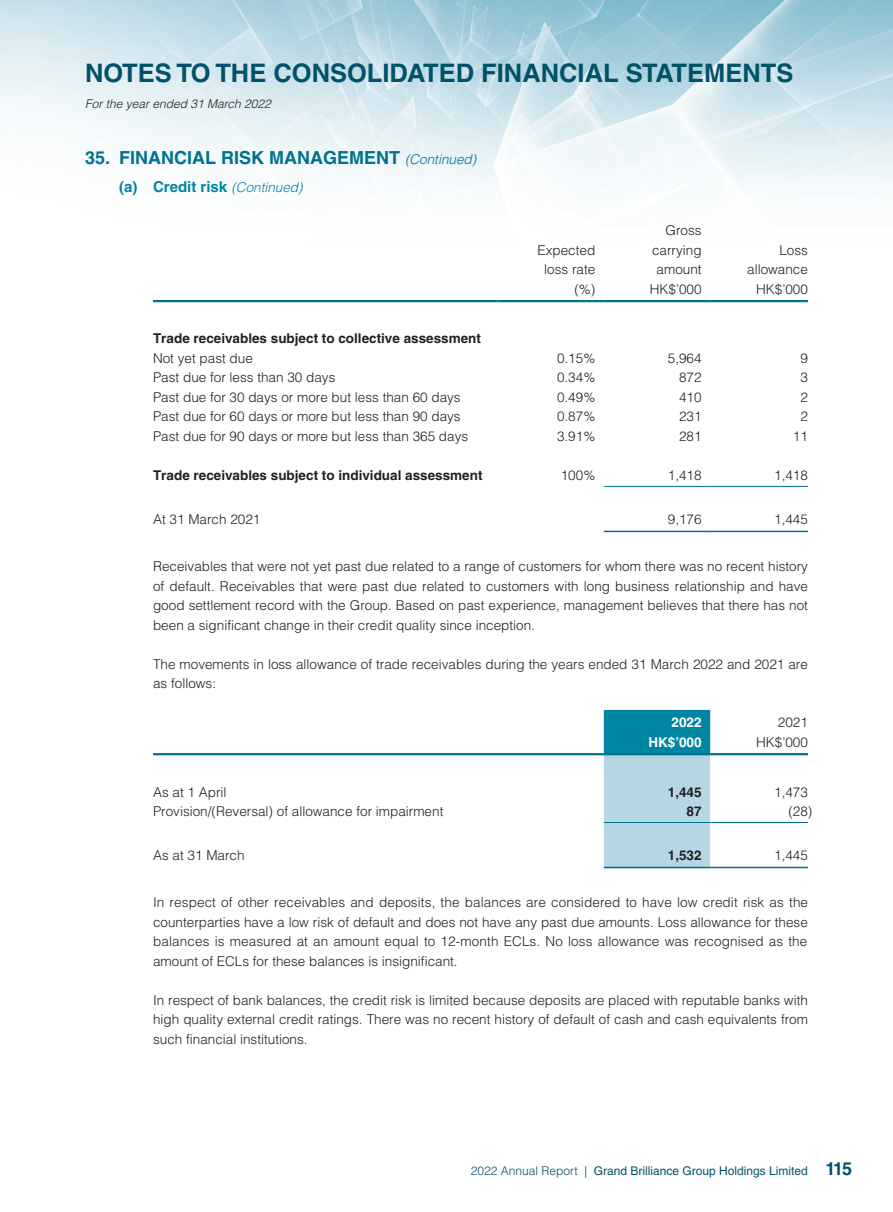
<style>
.page{position:relative;width:893px;height:1212px;background:#fff}
.page>*{position:absolute;margin:0;border:0;box-sizing:border-box;transform-origin:0 0}
.t1{font:700 25.5px "Helvetica LT Std";color:#005268}
._01_H1{font:700 18px "Helvetica LT Std";color:#00718e}
.t2{font:700 18px "Helvetica LT Std";color:#005268}
._02_H2{font:700 15px "Helvetica LT Std";color:#0086a2}
._00_txt{font:300 13.5px/19.5px "Helvetica LT Std";color:#231f20;text-align:justify}
._50_Table_txt{font:300 13.5px "Helvetica LT Std";color:#231f20}
._50_Table_txt-2{font:700 13.5px "Helvetica LT Std";color:#231f20}
._50_Table_txt-3{font:700 13.5px "Helvetica LT Std";color:#fff}
.t3{font:12px "Helvetica LT Std";color:#005268}
.t4{font:italic 300 12px "Helvetica LT Std";color:#231f20}
.s1{font-weight:300;font-style:italic;font-size:13.5px}
.s2{font-weight:300}
</style>
<div class="page">
<img style="left:0;top:0;width:893px;height:533px">
<hr style="left:153px;top:300px;width:344px;height:2px;background:#00718e">
<hr style="left:497px;top:300px;width:107px;height:2px;background:#00718e">
<hr style="left:604px;top:300px;width:106px;height:2px;background:#00718e">
<hr style="left:710px;top:300px;width:98px;height:2px;background:#00718e">
<hr style="left:604px;top:486px;width:106px;height:1px;background:#00718e">
<hr style="left:710px;top:486px;width:98px;height:1px;background:#00718e">
<hr style="left:604px;top:531px;width:106px;height:1px;background:#00718e">
<hr style="left:710px;top:531px;width:98px;height:1px;background:#00718e">
<svg style="left:604px;top:710px;width:106px;height:157px"></svg>
<hr style="left:153px;top:753px;width:451px;height:2px;background:#00718e">
<hr style="left:604px;top:753px;width:106px;height:2px;background:#00718e">
<hr style="left:710px;top:753px;width:98px;height:2px;background:#00718e">
<hr style="left:604px;top:822px;width:106px;height:1px;background:#00718e">
<hr style="left:710px;top:822px;width:98px;height:1px;background:#00718e">
<hr style="left:604px;top:867px;width:106px;height:1px;background:#00718e">
<hr style="left:710px;top:867px;width:98px;height:1px;background:#00718e">
<h1 class="t1" style="left:85px;top:58px;width:710px">NOTES TO THE CONSOLIDATED FINANCIAL STATEMENTS</h1>
<p class="t4" style="left:85px;top:96px;width:187px">For the year ended 31 March 2022</p>
<p class="_01_H1" style="left:85px;top:146px;width:393px">35. FINANCIAL RISK MANAGEMENT <span class="s1">(Continued)</span></p>
<p class="_02_H2" style="left:119px;top:177px;width:185px">(a) Credit risk <span class="s1">(Continued)</span></p>
<p class="_50_Table_txt" style="left:537px;top:241px;width:59px">Expected</p>
<p class="_50_Table_txt" style="left:544px;top:261px;width:53px">loss rate</p>
<p class="_50_Table_txt" style="left:666px;top:222px;width:38px">Gross</p>
<p class="_50_Table_txt" style="left:652px;top:241px;width:51px">carrying</p>
<p class="_50_Table_txt" style="left:657px;top:261px;width:47px">amount</p>
<p class="_50_Table_txt" style="left:779px;top:241px;width:30px">Loss</p>
<p class="_50_Table_txt" style="left:747px;top:261px;width:62px">allowance</p>
<p class="_50_Table_txt" style="left:574px;top:280px;width:22px">(%)</p>
<p class="_50_Table_txt" style="left:650px;top:280px;width:53px">HK$’000</p>
<p class="_50_Table_txt" style="left:756px;top:280px;width:53px">HK$’000</p>
<p class="_50_Table_txt-2" style="left:153px;top:330px;width:329px">Trade receivables subject to collective assessment</p>
<p class="_50_Table_txt" style="left:153px;top:350px;width:101px">Not yet past due</p>
<p class="_50_Table_txt" style="left:557px;top:350px;width:40px">0.15%</p>
<p class="_50_Table_txt" style="left:668px;top:350px;width:35px">5,964</p>
<p class="_50_Table_txt" style="left:800px;top:350px;width:9px">9</p>
<p class="_50_Table_txt" style="left:153px;top:369px;width:184px">Past due for less than 30 days</p>
<p class="_50_Table_txt" style="left:557px;top:369px;width:40px">0.34%</p>
<p class="_50_Table_txt" style="left:679px;top:369px;width:24px">872</p>
<p class="_50_Table_txt" style="left:800px;top:369px;width:9px">3</p>
<p class="_50_Table_txt" style="left:153px;top:389px;width:309px">Past due for 30 days or more but less than 60 days</p>
<p class="_50_Table_txt" style="left:557px;top:389px;width:40px">0.49%</p>
<p class="_50_Table_txt" style="left:679px;top:389px;width:24px">410</p>
<p class="_50_Table_txt" style="left:800px;top:389px;width:9px">2</p>
<p class="_50_Table_txt" style="left:153px;top:408px;width:309px">Past due for 60 days or more but less than 90 days</p>
<p class="_50_Table_txt" style="left:557px;top:408px;width:40px">0.87%</p>
<p class="_50_Table_txt" style="left:679px;top:408px;width:24px">231</p>
<p class="_50_Table_txt" style="left:800px;top:408px;width:9px">2</p>
<p class="_50_Table_txt" style="left:153px;top:428px;width:317px">Past due for 90 days or more but less than 365 days</p>
<p class="_50_Table_txt" style="left:557px;top:428px;width:40px">3.91%</p>
<p class="_50_Table_txt" style="left:679px;top:428px;width:24px">281</p>
<p class="_50_Table_txt" style="left:793px;top:428px;width:17px">11</p>
<p class="_50_Table_txt-2" style="left:153px;top:467px;width:331px">Trade receivables subject to individual assessment</p>
<p class="_50_Table_txt" style="left:561px;top:467px;width:36px">100%</p>
<p class="_50_Table_txt" style="left:668px;top:467px;width:35px">1,418</p>
<p class="_50_Table_txt" style="left:774px;top:467px;width:35px">1,418</p>
<p class="_50_Table_txt" style="left:153px;top:510px;width:109px">At 31 March 2021</p>
<p class="_50_Table_txt" style="left:668px;top:510px;width:35px">9,176</p>
<p class="_50_Table_txt" style="left:774px;top:510px;width:35px">1,445</p>
<p class="_00_txt" style="left:153px;top:556px;width:657px">Receivables that were not yet past due related to a range of customers for whom there was no recent history of default. Receivables that were past due related to customers with long business relationship and have good settlement record with the Group. Based on past experience, management believes that there has not been a significant change in their credit quality since inception.</p>
<p class="_00_txt" style="left:153px;top:654px;width:656px">The movements in loss allowance of trade receivables during the years ended 31 March 2022 and 2021 are as follows:</p>
<p class="_50_Table_txt-3" style="left:672px;top:714px;width:32px">2022</p>
<p class="_50_Table_txt" style="left:778px;top:714px;width:32px">2021</p>
<p class="_50_Table_txt-3" style="left:648px;top:734px;width:55px">HK$’000</p>
<p class="_50_Table_txt" style="left:756px;top:733px;width:53px">HK$’000</p>
<p class="_50_Table_txt" style="left:153px;top:783px;width:75px">As at 1 April</p>
<p class="_50_Table_txt-2" style="left:668px;top:783px;width:35px">1,445</p>
<p class="_50_Table_txt" style="left:774px;top:783px;width:35px">1,473</p>
<p class="_50_Table_txt" style="left:153px;top:803px;width:292px">Provision/(Reversal) of allowance for impairment</p>
<p class="_50_Table_txt-2" style="left:687px;top:803px;width:17px">87</p>
<p class="_50_Table_txt" style="left:788px;top:803px;width:26px">(28)</p>
<p class="_50_Table_txt" style="left:153px;top:846px;width:93px">As at 31 March</p>
<p class="_50_Table_txt-2" style="left:668px;top:846px;width:35px">1,532</p>
<p class="_50_Table_txt" style="left:774px;top:846px;width:35px">1,445</p>
<p class="_00_txt" style="left:153px;top:892px;width:656px">In respect of other receivables and deposits, the balances are considered to have low credit risk as the counterparties have a low risk of default and does not have any past due amounts. Loss allowance for these balances is measured at an amount equal to 12-month ECLs. No loss allowance was recognised as the amount of ECLs for these balances is insignificant.</p>
<p class="_00_txt" style="left:153px;top:990px;width:656px">In respect of bank balances, the credit risk is limited because deposits are placed with reputable banks with high quality external credit ratings. There was no recent history of default of cash and cash equivalents from such financial institutions.</p>
<p class="t3" style="left:471px;top:1163px;width:339px"><span class="s2">2022 Annual Report |</span> Grand Brilliance Group Holdings Limited</p>
<h2 class="t2" style="left:825px;top:1158px;width:28px">115</h2>
</div>
